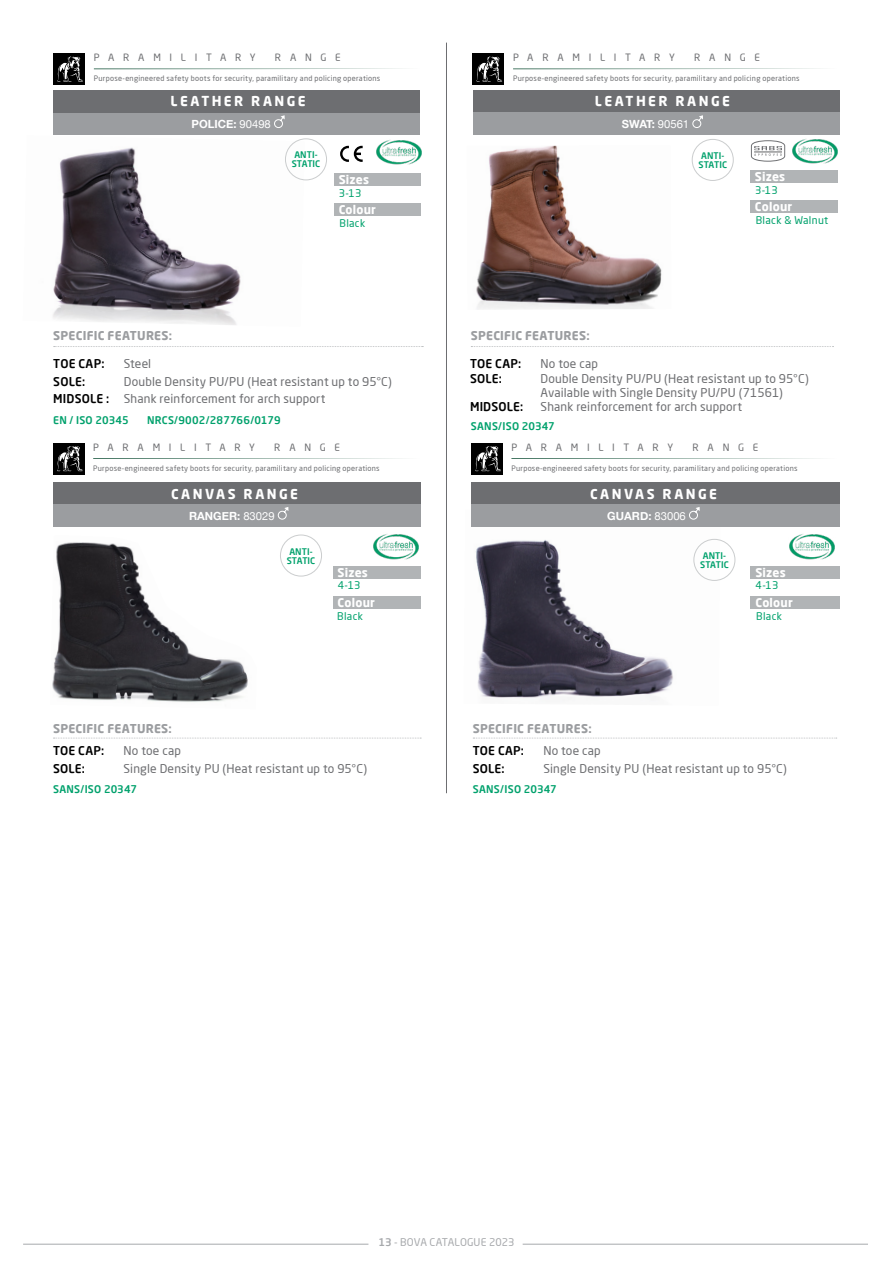
<style>
.page{position:relative;width:893px;height:1263px;background:#fff}
.page>*{position:absolute;margin:0;border:0;box-sizing:border-box;transform-origin:0 0}
.t1{font:700 13.5px "Neo Sans Pro";letter-spacing:.18em;color:#fff}
.t2{font:12px/16.5px "Neo Sans Pro";letter-spacing:.015em;color:#6d6e71}
.t3{font:700 12px "Neo Sans Pro";letter-spacing:.02em;color:#9b9da0}
.t4{font:500 12px "Neo Sans Pro";letter-spacing:.015em;color:#000}
.t5{font:700 12px "Neo Sans Pro";letter-spacing:.015em;color:#fff}
.t6{font:700 11.25px "Helvetica Neue";color:#fff}
.t7{font:500 10.5px "Neo Sans Pro";letter-spacing:.02em;color:#00a16c}
.t8{font:10.5px "Neo Sans Pro";letter-spacing:.03em;color:#00a16c}
.t9{font:10.5px "Neo Sans Pro";letter-spacing:.01em;color:#a7a9ac}
.t10{font:9.9px "Neo Sans Pro";letter-spacing:.875em;color:#6d6e71}
.t11{font:500 9px/9px "Neo Sans Pro";letter-spacing:.01em;color:#00a16c}
.t12{font:7.35px "Neo Sans Pro";letter-spacing:.035em;color:#6d6e71}
.s1{font-weight:400}
.s2{font-weight:500;color:#000}
.s3{font-weight:500}
</style>
<div class="page">
<hr style="left:23px;top:1244px;width:345px;height:1px;background:#a7a9ac">
<hr style="left:523px;top:1244px;width:345px;height:1px;background:#a7a9ac">
<hr style="left:446px;top:43px;width:1px;height:750px;background:#6d6e71">
<img style="left:53px;top:140px;width:252px;height:185px">
<div style="left:334px;top:173px;width:87px;height:13px;background:#b1b4b6"></div>
<div style="left:334px;top:203px;width:87px;height:13px;background:#b1b4b6"></div>
<svg style="left:54px;top:346px;width:369px;height:1px"></svg>
<img style="left:376px;top:140px;width:46px;height:25px">
<svg style="left:340px;top:146px;width:23px;height:16px"></svg>
<div style="left:285px;top:138px;width:42px;height:42px;border:1px solid #cbcdce;border-radius:50%"></div>
<hr style="left:94px;top:69px;width:327px;height:1px;background:#004429">
<div style="left:53px;top:53px;width:32px;height:32px;background:#000"></div>
<svg style="left:57px;top:56px;width:26px;height:26px"></svg>
<div style="left:53px;top:112px;width:367px;height:22px;background:#9b9da0"></div>
<div style="left:53px;top:90px;width:367px;height:22px;background:#6d6e71"></div>
<svg style="left:274px;top:115px;width:11px;height:13px"></svg>
<img style="left:476px;top:145px;width:186px;height:164px">
<svg style="left:471px;top:346px;width:362px;height:1px"></svg>
<div style="left:750px;top:170px;width:88px;height:13px;background:#b1b4b6"></div>
<div style="left:750px;top:200px;width:88px;height:13px;background:#b1b4b6"></div>
<svg style="left:751px;top:140px;width:34px;height:22px"></svg>
<img style="left:792px;top:139px;width:46px;height:25px">
<div style="left:692px;top:139px;width:42px;height:42px;border:1px solid #cbcdce;border-radius:50%"></div>
<div style="left:472px;top:90px;width:367px;height:22px;background:#6d6e71"></div>
<div style="left:472px;top:112px;width:367px;height:22px;background:#9b9da0"></div>
<svg style="left:692px;top:115px;width:11px;height:13px"></svg>
<hr style="left:513px;top:69px;width:325px;height:1px;background:#004429">
<div style="left:472px;top:53px;width:32px;height:32px;background:#000"></div>
<svg style="left:476px;top:56px;width:26px;height:26px"></svg>
<div style="left:751px;top:566px;width:89px;height:13px;background:#b1b4b6"></div>
<svg style="left:53px;top:738px;width:368px;height:1px"></svg>
<img style="left:52px;top:542px;width:196px;height:160px">
<img style="left:373px;top:534px;width:46px;height:26px">
<div style="left:333px;top:566px;width:88px;height:13px;background:#b1b4b6"></div>
<div style="left:333px;top:596px;width:88px;height:13px;background:#b1b4b6"></div>
<div style="left:280px;top:534px;width:42px;height:42px;border:1px solid #cbcdce;border-radius:50%"></div>
<hr style="left:93px;top:458px;width:327px;height:1px;background:#004429">
<div style="left:53px;top:443px;width:32px;height:32px;background:#000"></div>
<svg style="left:57px;top:446px;width:26px;height:25px"></svg>
<div style="left:53px;top:482px;width:367px;height:27px;background:#6d6e71"></div>
<div style="left:53px;top:504px;width:367px;height:22px;background:#9b9da0"></div>
<svg style="left:277px;top:507px;width:11px;height:13px"></svg>
<img style="left:471px;top:526px;width:249px;height:172px">
<svg style="left:473px;top:738px;width:364px;height:1px"></svg>
<div style="left:751px;top:596px;width:89px;height:13px;background:#b1b4b6"></div>
<img style="left:789px;top:534px;width:46px;height:26px">
<div style="left:693px;top:539px;width:42px;height:42px;border:1px solid #cbcdce;border-radius:50%"></div>
<hr style="left:511px;top:458px;width:327px;height:1px;background:#004429">
<div style="left:471px;top:443px;width:32px;height:32px;background:#000"></div>
<svg style="left:475px;top:446px;width:26px;height:25px"></svg>
<div style="left:471px;top:482px;width:369px;height:27px;background:#6d6e71"></div>
<div style="left:471px;top:504px;width:369px;height:22px;background:#9b9da0"></div>
<svg style="left:689px;top:507px;width:11px;height:13px"></svg>
<p class="t10" style="left:94px;top:51px;width:163px">PARAMILITARY</p>
<p class="t10" style="left:275px;top:51px;width:67px">RANGE</p>
<p class="t12" style="left:94px;top:74px;width:288px">Purpose-engineered safety boots for security, paramilitary and policing operations</p>
<p class="t6" style="left:192px;top:115px;width:81px">POLICE: <span class="s1">90498</span></p>
<p class="t1" style="left:171px;top:93px;width:136px">LEATHER RANGE</p>
<p class="t10" style="left:513px;top:51px;width:163px">PARAMILITARY</p>
<p class="t10" style="left:694px;top:51px;width:67px">RANGE</p>
<p class="t12" style="left:513px;top:74px;width:288px">Purpose-engineered safety boots for security, paramilitary and policing operations</p>
<p class="t1" style="left:595px;top:93px;width:136px">LEATHER RANGE</p>
<p class="t6" style="left:622px;top:115px;width:69px">SWAT: <span class="s1">90561</span></p>
<p class="t11" style="left:292px;top:150px;width:30px">ANTI-<br>STATIC</p>
<p class="t11" style="left:698px;top:151px;width:30px">ANTI-<br>STATIC</p>
<p class="t5" style="left:339px;top:172px;width:32px">Sizes</p>
<p class="t5" style="left:339px;top:202px;width:39px">Colour</p>
<p class="t8" style="left:339px;top:186px;width:24px">3-13</p>
<p class="t8" style="left:340px;top:217px;width:27px">Black</p>
<p class="t5" style="left:755px;top:169px;width:32px">Sizes</p>
<p class="t5" style="left:755px;top:199px;width:39px">Colour</p>
<p class="t8" style="left:755px;top:184px;width:24px">3-13</p>
<p class="t8" style="left:756px;top:214px;width:74px">Black &amp; Walnut</p>
<p class="t3" style="left:53px;top:328px;width:120px">SPECIFIC FEATURES:</p>
<p class="t4" style="left:53px;top:356px;width:53px">TOE CAP:</p>
<p class="t2" style="left:124px;top:355px;width:29px">Steel</p>
<p class="t4" style="left:53px;top:374px;width:33px">SOLE:</p>
<p class="t2" style="left:53px;top:373px;width:340px;text-indent:70px">Double Density PU/PU (Heat resistant up to 95°C)<br><span class="s2">MIDSOLE :</span> Shank reinforcement for arch support</p>
<p class="t3" style="left:471px;top:328px;width:120px">SPECIFIC FEATURES:</p>
<p class="t4" style="left:470px;top:356px;width:53px">TOE CAP:</p>
<p class="t2" style="left:541px;top:355px;width:59px">No toe cap</p>
<p class="t4" style="left:470px;top:370px;width:33px">SOLE:</p>
<p class="t2" style="left:541px;top:371px;width:270px;line-height:14.4px">Double Density PU/PU (Heat resistant up to 95°C)<br>Available with Single Density PU/PU (71561)</p>
<p class="t4" style="left:470px;top:399px;width:55px">MIDSOLE:</p>
<p class="t2" style="left:541px;top:398px;width:203px">Shank reinforcement for arch support</p>
<p class="t7" style="left:53px;top:413px;width:77px">EN / ISO 20345</p>
<p class="t7" style="left:147px;top:413px;width:135px">NRCS/9002/287766/0179</p>
<p class="t7" style="left:471px;top:419px;width:86px">SANS/ISO 20347</p>
<p class="t10" style="left:93px;top:441px;width:163px">PARAMILITARY</p>
<p class="t10" style="left:274px;top:441px;width:67px">RANGE</p>
<p class="t12" style="left:93px;top:463px;width:288px">Purpose-engineered safety boots for security, paramilitary and policing operations</p>
<p class="t1" style="left:171px;top:485px;width:128px">CANVAS RANGE</p>
<p class="t6" style="left:189px;top:507px;width:87px">RANGER: <span class="s1">83029</span></p>
<p class="t10" style="left:511px;top:441px;width:163px">PARAMILITARY</p>
<p class="t10" style="left:692px;top:441px;width:67px">RANGE</p>
<p class="t12" style="left:511px;top:463px;width:288px">Purpose-engineered safety boots for security, paramilitary and policing operations</p>
<p class="t6" style="left:607px;top:507px;width:80px">GUARD: <span class="s1">83006</span></p>
<p class="t1" style="left:590px;top:486px;width:128px">CANVAS RANGE</p>
<p class="t11" style="left:287px;top:547px;width:30px">ANTI-<br>STATIC</p>
<p class="t5" style="left:338px;top:564px;width:32px">Sizes</p>
<p class="t5" style="left:338px;top:595px;width:39px">Colour</p>
<p class="t8" style="left:338px;top:579px;width:24px">4-13</p>
<p class="t8" style="left:337px;top:609px;width:27px">Black</p>
<p class="t11" style="left:700px;top:551px;width:30px">ANTI-<br>STATIC</p>
<p class="t5" style="left:755px;top:564px;width:32px">Sizes</p>
<p class="t5" style="left:755px;top:595px;width:39px">Colour</p>
<p class="t8" style="left:755px;top:579px;width:24px">4-13</p>
<p class="t8" style="left:756px;top:609px;width:27px">Black</p>
<p class="t3" style="left:53px;top:720px;width:120px">SPECIFIC FEATURES:</p>
<p class="t4" style="left:53px;top:743px;width:53px">TOE CAP:</p>
<p class="t2" style="left:124px;top:742px;width:59px">No toe cap</p>
<p class="t4" style="left:53px;top:761px;width:33px">SOLE:</p>
<p class="t2" style="left:124px;top:760px;width:245px">Single Density PU (Heat resistant up to 95°C)</p>
<p class="t3" style="left:473px;top:720px;width:120px">SPECIFIC FEATURES:</p>
<p class="t4" style="left:473px;top:743px;width:53px">TOE CAP:</p>
<p class="t2" style="left:543px;top:742px;width:59px">No toe cap</p>
<p class="t4" style="left:473px;top:761px;width:33px">SOLE:</p>
<p class="t2" style="left:543px;top:760px;width:245px">Single Density PU (Heat resistant up to 95°C)</p>
<p class="t7" style="left:53px;top:783px;width:86px">SANS/ISO 20347</p>
<p class="t7" style="left:473px;top:783px;width:86px">SANS/ISO 20347</p>
<p class="t9" style="left:378px;top:1236px;width:138px"><span class="s3">13</span> - BOVA CATALOGUE 2023</p>
</div>
